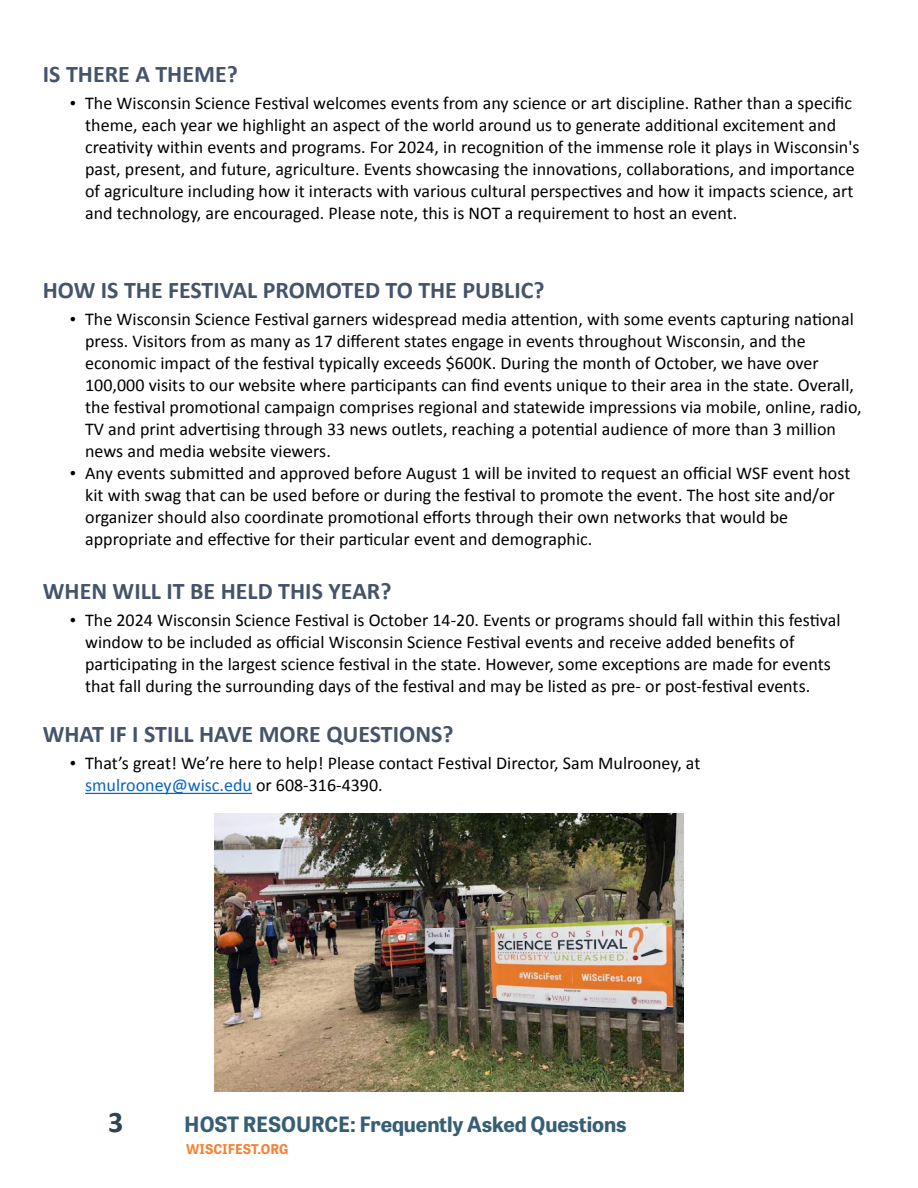
<style>
.page{position:relative;width:918px;height:1188px;background:#fff}
.page>*{position:absolute;margin:0;border:0;box-sizing:border-box;transform-origin:0 0}
.t1{font:700 30px "Calibri";color:#2f454f}
.t2{font:700 24px "Calibri";color:#45546b}
.t3{font:700 21px "Tablet Gothic";letter-spacing:-.005em;color:#365f74}
.t4{font:18px/22px "Calibri";color:#000}
.t5{font:700 13.5px "Tablet Gothic";color:#f68335}
.s1{font-family:"Times New Roman"}
.s2{color:#0663c2}
</style>
<div class="page">
<hr style="left:85px;top:793px;width:167px;height:1px;background:#0663c2">
<img style="left:215px;top:813px;width:469px;height:278px">
<h2 class="t2" style="left:43px;top:57px;width:196px">IS THERE A THEME?</h2>
<p class="t4" style="left:85px;top:91px;width:776px;text-indent:-15px"><span class="s1">•</span> The Wisconsin Science Festival welcomes events from any science or art discipline. Rather than a specific theme, each year we highlight an aspect of the world around us to generate additional excitement and creativity within events and programs. For 2024, in recognition of the immense role it plays in Wisconsin's past, present, and future, agriculture. Events showcasing the innovations, collaborations, and importance of agriculture including how it interacts with various cultural perspectives and how it impacts science, art and technology, are encouraged. Please note, this is NOT a requirement to host an event.</p>
<h2 class="t2" style="left:43px;top:273px;width:503px">HOW IS THE FESTIVAL PROMOTED TO THE PUBLIC?</h2>
<p class="t4" style="left:85px;top:308px;width:778px;text-indent:-15px"><span class="s1">•</span> The Wisconsin Science Festival garners widespread media attention, with some events capturing national press. Visitors from as many as 17 different states engage in events throughout Wisconsin, and the economic impact of the festival typically exceeds $600K. During the month of October, we have over 100,000 visits to our website where participants can find events unique to their area in the state. Overall, the festival promotional campaign comprises regional and statewide impressions via mobile, online, radio, TV and print advertising through 33 news outlets, reaching a potential audience of more than 3 million news and media website viewers.</p>
<p class="t4" style="left:85px;top:462px;width:767px;text-indent:-15px"><span class="s1">•</span> Any events submitted and approved before August 1 will be invited to request an official WSF event host kit with swag that can be used before or during the festival to promote the event. The host site and/or organizer should also coordinate promotional efforts through their own networks that would be appropriate and effective for their particular event and demographic.</p>
<h2 class="t2" style="left:43px;top:574px;width:350px">WHEN WILL IT BE HELD THIS YEAR?</h2>
<p class="t4" style="left:85px;top:609px;width:757px;text-indent:-15px"><span class="s1">•</span> The 2024 Wisconsin Science Festival is October 14-20. Events or programs should fall within this festival window to be included as official Wisconsin Science Festival events and receive added benefits of participating in the largest science festival in the state. However, some exceptions are made for events that fall during the surrounding days of the festival and may be listed as pre- or post-festival events.</p>
<h2 class="t2" style="left:43px;top:717px;width:412px">WHAT IF I STILL HAVE MORE QUESTIONS?</h2>
<p class="t4" style="left:85px;top:752px;width:617px;text-indent:-15px"><span class="s1">•</span> That’s great! We’re here to help! Please contact Festival Director, Sam Mulrooney, at <span class="s2">smulrooney@wisc.edu</span> or 608-316-4390.</p>
<h1 class="t1" style="left:108px;top:1101px;width:17px">3</h1>
<p class="t3" style="left:184px;top:1110px;width:444px">HOST RESOURCE: Frequently Asked Questions</p>
<p class="t5" style="left:186px;top:1139px;width:104px">WISCIFEST.ORG</p>
</div>
